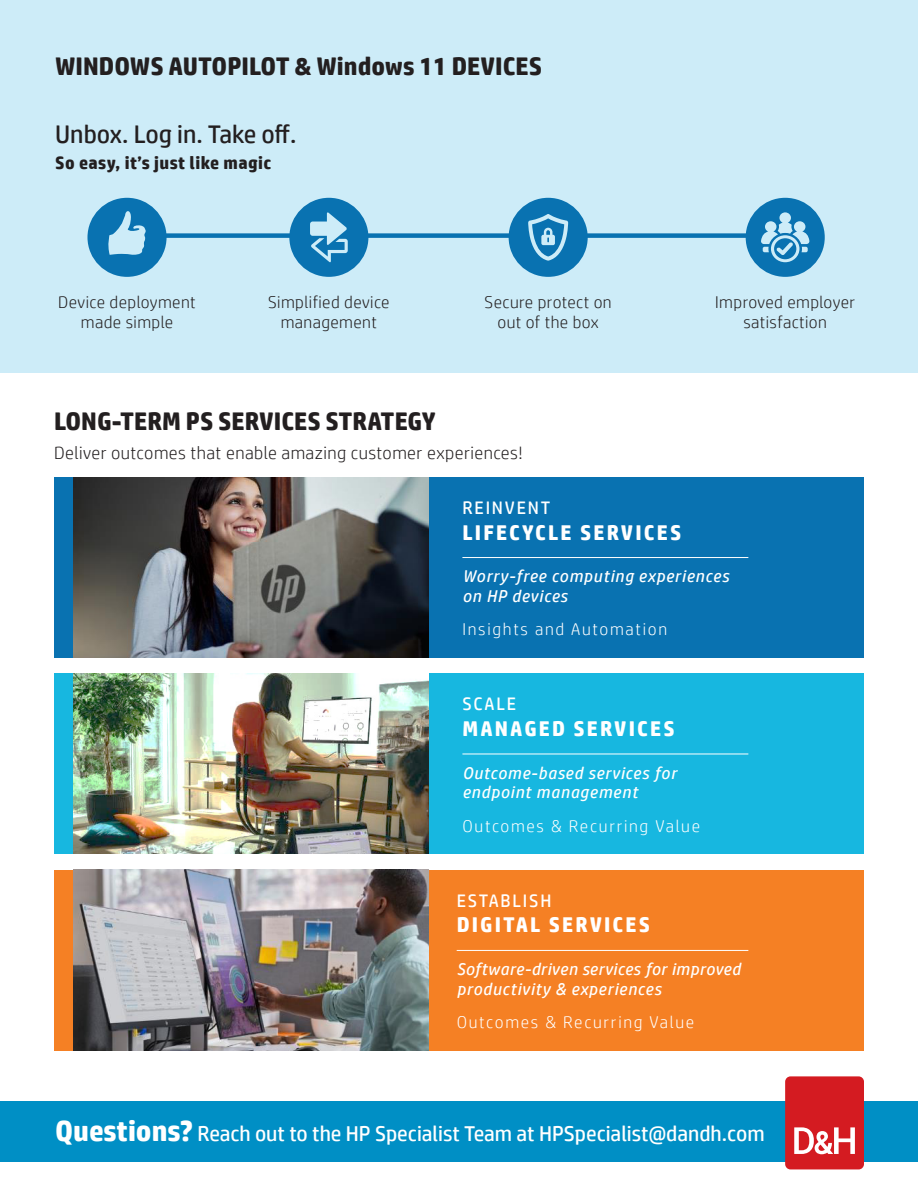
<style>
.page{position:relative;width:918px;height:1188px;background:#fff}
.page>*{position:absolute;margin:0;border:0;box-sizing:border-box;transform-origin:0 0}
.Subheads{font:700 25.5px "HP Simplified";color:#231f20}
.Subheads-2{font:25.5px "HP Simplified";color:#231f20}
.t1{font:21.45px "HP Simplified";color:#fff}
.Body_copy{font:700 21.45px "HP Simplified";letter-spacing:.1em;color:#fff}
.Body_copy-2{font:18.15px "HP Simplified";letter-spacing:.1em;color:#fff}
.Body_copy-3{font:300 18px "HP Simplified";letter-spacing:.025em;color:#231f20}
.Body_copy-4{font:700 18px "HP Simplified";letter-spacing:.025em;color:#231f20}
.Body_copy-5{font:300 17.1px/20.5px "HP Simplified";letter-spacing:.025em;color:#231f20;text-align:center}
.Body_copy-6{font:italic 17.1px/19.5px "HP Simplified";letter-spacing:.05em;color:#fff}
.Body_copy-7{font:300 17.1px "HP Simplified";letter-spacing:.1em;color:#fff}
.Body_copy-8{font:italic 17.1px/19.5px "HP Simplified";letter-spacing:.03em;color:#fff}
.s1{font-weight:700;font-size:29.25px}
</style>
<div class="page">
<div style="left:0;top:0;width:918px;height:372px;background:#cdecf8"></div>
<div style="left:156px;top:233px;width:632px;height:5px;background:#0972b1"></div>
<div style="left:289px;top:198px;width:79px;height:79px;background:#0972b1;border-radius:50%"></div>
<svg style="left:310px;top:212px;width:38px;height:50px"></svg>
<div style="left:87px;top:198px;width:80px;height:79px;background:#0972b1;border-radius:50%"></div>
<svg style="left:108px;top:211px;width:38px;height:44px"></svg>
<div style="left:509px;top:198px;width:79px;height:79px;background:#0972b1;border-radius:50%"></div>
<svg style="left:528px;top:214px;width:40px;height:47px"></svg>
<div style="left:746px;top:198px;width:79px;height:79px;background:#0972b1;border-radius:50%"></div>
<svg style="left:761px;top:212px;width:49px;height:50px"></svg>
<div style="left:54px;top:477px;width:810px;height:180px;background:#0972b1"></div>
<img style="left:74px;top:477px;width:354px;height:180px">
<hr style="left:462px;top:557px;width:286px;height:1px;background:#fff">
<div style="left:54px;top:673px;width:810px;height:181px;background:#17b7e0"></div>
<img style="left:74px;top:674px;width:354px;height:180px">
<hr style="left:462px;top:753px;width:286px;height:1px;background:#fff">
<div style="left:54px;top:870px;width:810px;height:180px;background:#f58024"></div>
<img style="left:74px;top:870px;width:354px;height:180px">
<hr style="left:457px;top:950px;width:291px;height:1px;background:#fff">
<div style="left:0;top:1102px;width:918px;height:60px;background:#008fc5"></div>
<div style="left:785px;top:1076px;width:79px;height:93px;background:#d41b21;border-radius:5px"></div>
<svg style="left:794px;top:1127px;width:61px;height:27px"></svg>
<p class="Subheads" style="left:55px;top:49px;width:488px">WINDOWS AUTOPILOT &amp; Windows 11 DEVICES</p>
<p class="Subheads-2" style="left:55px;top:118px;width:243px">Unbox. Log in. Take off.</p>
<p class="Body_copy-4" style="left:55px;top:151px;width:218px">So easy, it’s just like magic</p>
<p class="Body_copy-5" style="left:268px;top:291px;width:123px">Simplified device management</p>
<p class="Body_copy-5" style="left:58px;top:291px;width:139px">Device deployment made simple</p>
<p class="Body_copy-5" style="left:485px;top:291px;width:129px">Secure protect on out of the box</p>
<p class="Body_copy-5" style="left:715px;top:291px;width:141px">Improved employer satisfaction</p>
<p class="Subheads" style="left:54px;top:405px;width:383px">LONG-TERM PS SERVICES STRATEGY</p>
<p class="Body_copy-3" style="left:54px;top:441px;width:470px">Deliver outcomes that enable amazing customer experiences!</p>
<p class="Body_copy-2" style="left:462px;top:496px;width:89px">REINVENT</p>
<p class="Body_copy" style="left:462px;top:518px;width:220px">LIFECYCLE SERVICES</p>
<p class="Body_copy-6" style="left:462px;top:566px;width:268px">Worry-free computing experiences on HP devices</p>
<p class="Body_copy-7" style="left:462px;top:618px;width:206px">Insights and Automation</p>
<p class="Body_copy-2" style="left:462px;top:692px;width:55px">SCALE</p>
<p class="Body_copy" style="left:462px;top:715px;width:214px">MANAGED SERVICES</p>
<p class="Body_copy-6" style="left:462px;top:763px;width:216px">Outcome-based services for endpoint management</p>
<p class="Body_copy-7" style="left:462px;top:815px;width:239px">Outcomes &amp; Recurring Value</p>
<p class="Body_copy-2" style="left:457px;top:889px;width:96px">ESTABLISH</p>
<p class="Body_copy" style="left:457px;top:911px;width:195px">DIGITAL SERVICES</p>
<p class="Body_copy-8" style="left:457px;top:959px;width:285px">Software-driven services for improved productivity &amp; experiences</p>
<p class="Body_copy-7" style="left:457px;top:1011px;width:239px">Outcomes &amp; Recurring Value</p>
<p class="t1" style="left:55px;top:1119px;width:711px"><span class="s1">Questions?</span> Reach out to the HP Specialist Team at HPSpecialist@dandh.com</p>
</div>
